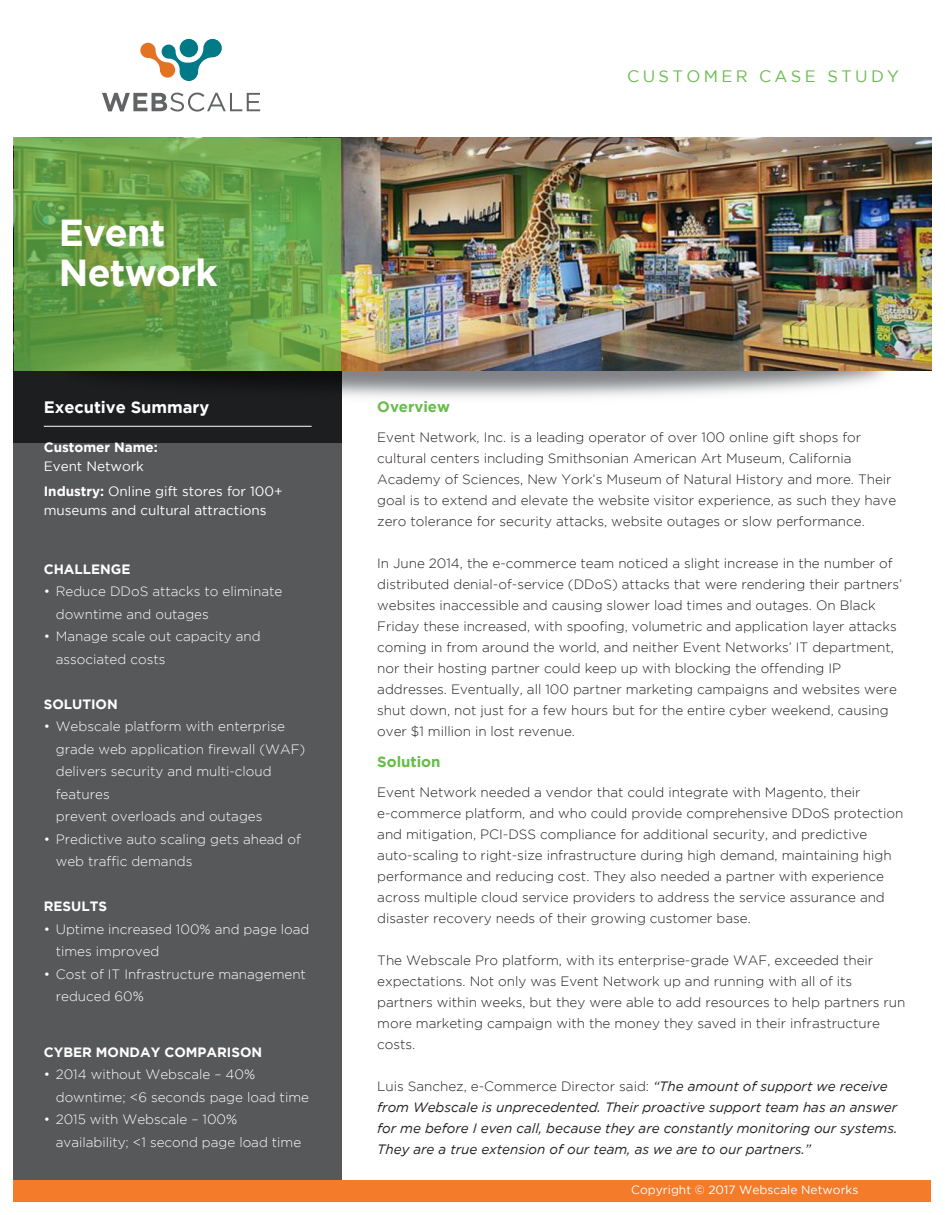
<style>
.page{position:relative;width:945px;height:1215px;background:#fff}
.page>*{position:absolute;margin:0;border:0;box-sizing:border-box;transform-origin:0 0}
.Headline{font:700 37.5px/40.5px "Gotham";letter-spacing:-.02em;color:#fff}
.Subhead_-_KIVOX{font:16.5px "Gotham";letter-spacing:.2em;color:#67bd4a}
.Sidebar_Header{font:700 16.5px "Gotham";color:#fff}
.Subhead_-_KIVOX-2{font:700 15px "Gotham";color:#67bd4a}
.Body_Copy{font:700 15px "Gotham";color:#67bd4a}
.Body_Copy-2{font:300 13.5px/21px "Gotham";color:#231f20}
.Sidebar_Copy{font:300 13.5px/22.5px "Gotham";color:#fff}
.Body_Copy-3{font:italic 13.5px/21px "Gotham";color:#231f20}
.Sidebar_Intro_copy{font:13.5px/19.5px "Gotham";color:#fff}
.Sidebar_Subtitle{font:700 13.5px "Gotham";color:#fff}
.Sidebar_Intro_copy-2{font:700 13.5px/19.5px "Gotham";color:#fff}
.Sidebar_Copy-2{font:700 13.5px "Gotham";color:#fff}
.t1{font:12px "Gotham";color:#fff}
.s1{font-weight:400}
.s2{font-weight:700}
.s3{font-weight:300;font-style:normal}
</style>
<div class="page">
<div style="left:14px;top:363px;width:328px;height:839px;background:#57585a"></div>
<img style="left:14px;top:370px;width:918px;height:73px">
<div style="left:14px;top:1180px;width:918px;height:22px;background:#f47b2a"></div>
<svg style="left:140px;top:39px;width:82px;height:42px"></svg>
<svg style="left:102px;top:93px;width:158px;height:19px"></svg>
<img style="left:341px;top:138px;width:591px;height:232px">
<svg style="left:14px;top:138px;width:327px;height:232px;background:#69a249"></svg>
<hr style="left:44px;top:426px;width:268px;height:1px;background:#fff">
<p class="Headline" style="left:59px;top:211px;width:160px">Event<br>Network</p>
<p class="Sidebar_Header" style="left:44px;top:398px;width:167px">Executive Summary</p>
<p class="Sidebar_Intro_copy-2" style="left:44px;top:437px;width:115px">Customer Name:<br><span class="s1">Event Network</span></p>
<p class="Sidebar_Intro_copy" style="left:44px;top:481px;width:240px"><span class="s2">Industry:</span> Online gift stores for 100+ museums and cultural attractions</p>
<p class="Sidebar_Subtitle" style="left:44px;top:561px;width:88px">CHALLENGE</p>
<p class="Sidebar_Copy" style="left:56px;top:580px;width:228px;text-indent:-12px">• Reduce DDoS attacks to eliminate downtime and outages</p>
<p class="Sidebar_Copy" style="left:56px;top:625px;width:206px;text-indent:-12px">• Manage scale out capacity and associated costs</p>
<p class="Sidebar_Copy-2" style="left:44px;top:696px;width:75px">SOLUTION</p>
<p class="Sidebar_Copy" style="left:56px;top:715px;width:251px;text-indent:-12px">• Webscale platform with enterprise grade web application firewall (WAF) delivers security and multi-cloud features<br>prevent overloads and outages</p>
<p class="Sidebar_Copy" style="left:56px;top:827px;width:247px;text-indent:-12px">• Predictive auto scaling gets ahead of web traffic demands</p>
<p class="Sidebar_Copy-2" style="left:44px;top:899px;width:65px">RESULTS</p>
<p class="Sidebar_Copy" style="left:56px;top:917px;width:255px;text-indent:-12px">• Uptime increased 100% and page load times improved</p>
<p class="Sidebar_Copy" style="left:56px;top:962px;width:252px;text-indent:-12px">• Cost of IT Infrastructure management reduced 60%</p>
<p class="Sidebar_Subtitle" style="left:44px;top:1044px;width:220px">CYBER MONDAY COMPARISON</p>
<p class="Sidebar_Copy" style="left:56px;top:1063px;width:255px;text-indent:-12px">• 2014 without Webscale – 40% downtime; &lt;6 seconds page load time</p>
<p class="Sidebar_Copy" style="left:56px;top:1108px;width:247px;text-indent:-12px">• 2015 with Webscale – 100% availability; &lt;1 second page load time</p>
<p class="Subhead_-_KIVOX" style="left:627px;top:67px;width:273px">CUSTOMER CASE STUDY</p>
<p class="Subhead_-_KIVOX-2" style="left:377px;top:398px;width:74px">Overview</p>
<p class="Body_Copy-2" style="left:377px;top:426px;width:521px">Event Network, Inc. is a leading operator of over 100 online gift shops for cultural centers including Smithsonian American Art Museum, California Academy of Sciences, New York’s Museum of Natural History and more. Their goal is to extend and elevate the website visitor experience, as such they have zero tolerance for security attacks, website outages or slow performance.</p>
<p class="Body_Copy-2" style="left:377px;top:552px;width:527px">In June 2014, the e-commerce team noticed a slight increase in the number of distributed denial-of-service (DDoS) attacks that were rendering their partners’ websites inaccessible and causing slower load times and outages. On Black Friday these increased, with spoofing, volumetric and application layer attacks coming in from around the world, and neither Event Networks’ IT department, nor their hosting partner could keep up with blocking the offending IP addresses. Eventually, all 100 partner marketing campaigns and websites were shut down, not just for a few hours but for the entire cyber weekend, causing over $1 million in lost revenue.</p>
<p class="Body_Copy" style="left:377px;top:753px;width:65px">Solution</p>
<p class="Body_Copy-2" style="left:377px;top:781px;width:528px">Event Network needed a vendor that could integrate with Magento, their e-commerce platform, and who could provide comprehensive DDoS protection and mitigation, PCI-DSS compliance for additional security, and predictive auto-scaling to right-size infrastructure during high demand, maintaining high performance and reducing cost. They also needed a partner with experience across multiple cloud service providers to address the service assurance and disaster recovery needs of their growing customer base.</p>
<p class="Body_Copy-2" style="left:377px;top:949px;width:530px">The Webscale Pro platform, with its enterprise-grade WAF, exceeded their expectations. Not only was Event Network up and running with all of its partners within weeks, but they were able to add resources to help partners run more marketing campaign with the money they saved in their infrastructure costs.</p>
<p class="Body_Copy-3" style="left:377px;top:1075px;width:522px"><span class="s3">Luis Sanchez, e-Commerce Director said:</span> “The amount of support we receive from Webscale is unprecedented. Their proactive support team has an answer for me before I even call, because they are constantly monitoring our systems.<br>They are a true extension of our team, as we are to our partners.”</p>
<p class="t1" style="left:631px;top:1184px;width:229px">Copyright © 2017 Webscale Networks</p>
</div>
